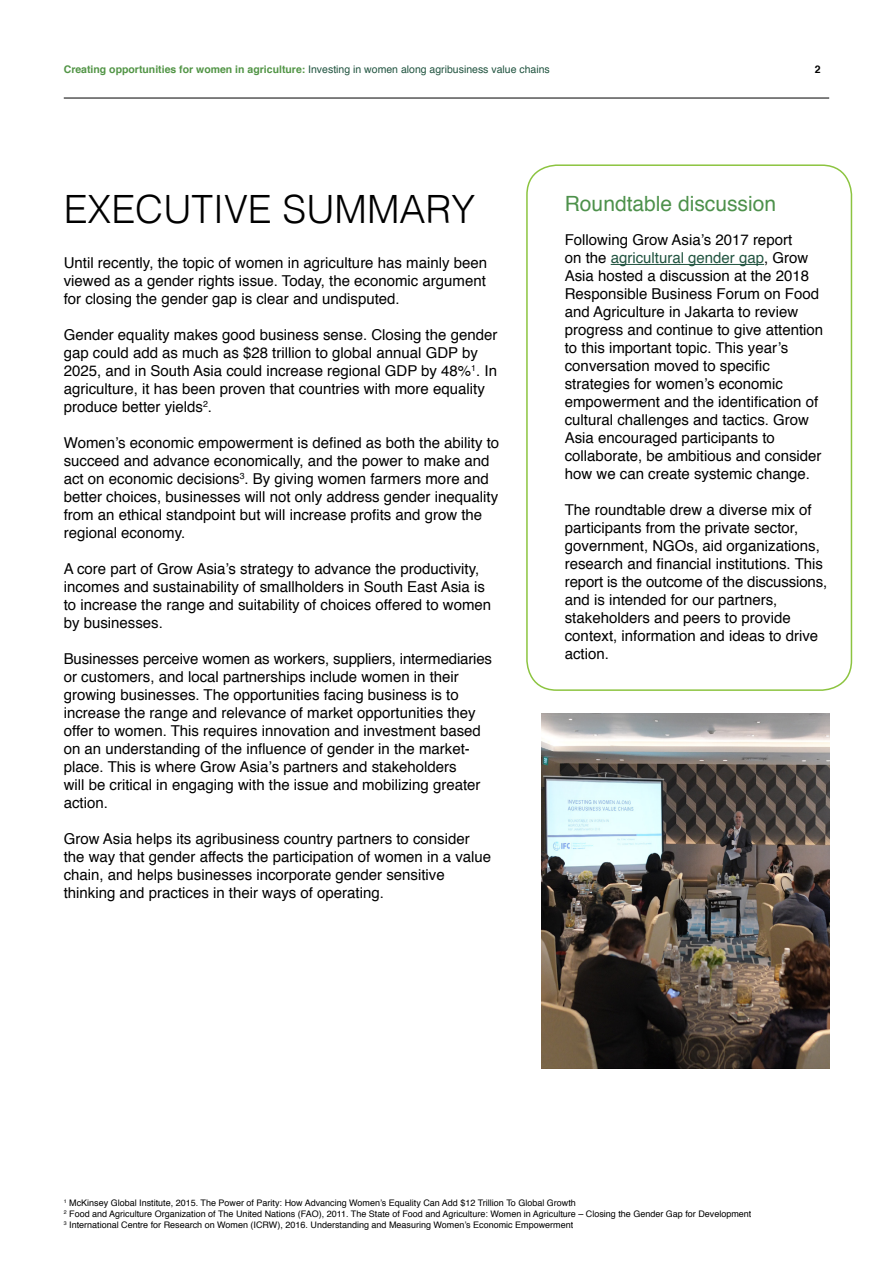
<style>
.page{position:relative;width:893px;height:1263px;background:#fff}
.page>*{position:absolute;margin:0;border:0;box-sizing:border-box;transform-origin:0 0}
.t1{font:300 39px "Helvetica";color:#000}
.t2{font:21px "Helvetica";color:#4d914b}
.t3{font:15px/18px "Helvetica";color:#000}
.t4{font:10.5px "Helvetica";color:#215440}
.t5{font:700 10.5px "Helvetica";color:#000}
.t6{font:9px/10.8px "Helvetica";color:#000}
.s1{font-weight:700;color:#529546}
.s2{color:#215440}
</style>
<div class="page">
<hr style="left:64px;top:98px;width:765px;height:1px;background:#000">
<div style="left:526px;top:164px;width:326px;height:527px;border:2px solid #8cc440;border-radius:30px"></div>
<hr style="left:611px;top:264px;width:153px;height:1px;background:#215440">
<img style="left:541px;top:713px;width:288px;height:356px">
<p class="t4" style="left:64px;top:61px;width:488px"><span class="s1">Creating opportunities for women in agriculture:</span> Investing in women along agribusiness value chains</p>
<p class="t5" style="left:815px;top:60px;width:7px">2</p>
<h1 class="t1" style="left:64px;top:176px;width:413px">EXECUTIVE SUMMARY</h1>
<h2 class="t2" style="left:565px;top:187px;width:213px">Roundtable discussion</h2>
<p class="t3" style="left:64px;top:254px;width:425px;text-align:justify">Until recently, the topic of women in agriculture has mainly been viewed as a gender rights issue. Today, the economic argument for closing the gender gap is clear and undisputed.</p>
<p class="t3" style="left:64px;top:326px;width:435px">Gender equality makes good business sense. Closing the gender gap could add as much as $28 trillion to global annual GDP by 2025, and in South Asia could increase regional GDP by 48%<sup>1</sup>. In agriculture, it has been proven that countries with more equality produce better yields<sup>2</sup>.</p>
<p class="t3" style="left:64px;top:434px;width:437px">Women’s economic empowerment is defined as both the ability to succeed and advance economically, and the power to make and act on economic decisions<sup>3</sup>. By giving women farmers more and better choices, businesses will not only address gender inequality from an ethical standpoint but will increase profits and grow the regional economy.</p>
<p class="t3" style="left:64px;top:560px;width:429px">A core part of Grow Asia’s strategy to advance the productivity, incomes and sustainability of smallholders in South East Asia is to increase the range and suitability of choices offered to women by businesses.</p>
<p class="t3" style="left:64px;top:650px;width:430px">Businesses perceive women as workers, suppliers, intermediaries or customers, and local partnerships include women in their growing businesses. The opportunities facing business is to increase the range and relevance of market opportunities they offer to women. This requires innovation and investment based on an understanding of the influence of gender in the market&shy;place. This is where Grow Asia’s partners and stakeholders<br>will be critical in engaging with the issue and mobilizing greater action.</p>
<p class="t3" style="left:64px;top:830px;width:429px">Grow Asia helps its agribusiness country partners to consider the way that gender affects the participation of women in a value chain, and helps businesses incorporate gender sensitive thinking and practices in their ways of operating.</p>
<p class="t3" style="left:565px;top:231px;width:260px">Following Grow Asia’s 2017 report<br>on the <span class="s2">agricultural gender gap</span>, Grow Asia hosted a discussion at the 2018<br>Responsible Business Forum on Food and Agriculture in Jakarta to review progress and continue to give attention to this important topic. This year’s conversation moved to specific strategies for women’s economic empowerment and the identification of cultural challenges and tactics. Grow Asia encouraged participants to collaborate, be ambitious and consider how we can create systemic change.</p>
<p class="t3" style="left:565px;top:501px;width:264px">The roundtable drew a diverse mix of participants from the private sector, government, NGOs, aid organizations, research and financial institutions. This report is the outcome of the discussions, and is intended for our partners, stakeholders and peers to provide context, information and ideas to drive action.</p>
<p class="t6" style="left:64px;top:1198px;width:689px"><sup>1</sup> McKinsey Global Institute, 2015. The Power of Parity: How Advancing Women’s Equality Can Add $12 Trillion To Global Growth<br><sup>2</sup> Food and Agriculture Organization of The United Nations (FAO), 2011. The State of Food and Agriculture: Women in Agriculture – Closing the Gender Gap for Development<br><sup>3</sup> International Centre for Research on Women (ICRW), 2016. Understanding and Measuring Women’s Economic Empowerment</p>
</div>
